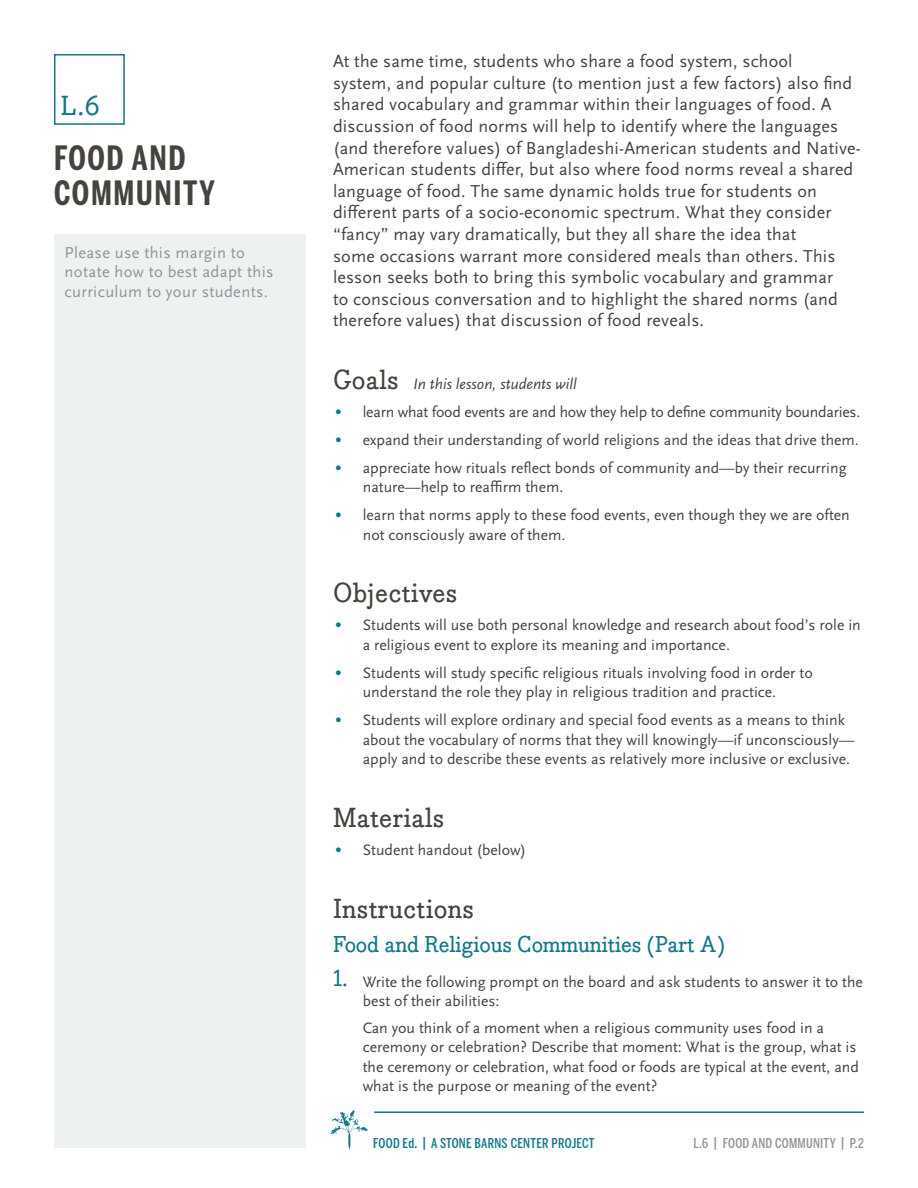
<style>
.page{position:relative;width:918px;height:1188px;background:#fff}
.page>*{position:absolute;margin:0;border:0;box-sizing:border-box;transform-origin:0 0}
.t1{font:700 33.3px/34.5px "Benton Sans Comp";letter-spacing:.05em;color:#46433e}
.t2{font:500 27px "Bodoni Egyptian Pro";letter-spacing:.01em;color:#46433e}
.t3{font:500 27px "Bodoni Egyptian Pro";color:#127888}
.t4{font:500 22.5px "Bodoni Egyptian Pro";letter-spacing:-.01em;color:#127888}
.t5{font:18px/21.6px "Scala Sans Pro";letter-spacing:.01em;color:#46433e}
.t6{font:16.5px/19.8px "Scala Sans Pro";letter-spacing:.02em;color:#939598}
.t7{font:15.75px/19.5px "Scala Sans Pro";color:#46433e}
.t8{font:italic 15.75px "Scala Sans Pro";color:#46433e}
.t9{font:500 13.5px "Benton Sans Comp";letter-spacing:.02em;color:#127888}
.t10{font:500 13.5px "Benton Sans Comp";letter-spacing:.02em;color:#939598}
.s1{font-family:"Bodoni Egyptian Pro";font-weight:500;font-style:normal;font-size:27px}
.s2{font-family:"Bodoni Egyptian Pro";font-weight:500;font-size:19.5px;color:#127888}
.s3{font-family:"Bodoni Egyptian Pro";font-weight:500;font-size:22.5px;color:#127888}
</style>
<div class="page">
<div style="left:54px;top:235px;width:252px;height:913px;background:#edf1f2"></div>
<div style="left:54px;top:54px;width:71px;height:71px;border:2px solid #127888"></div>
<svg style="left:330px;top:1110px;width:38px;height:41px"></svg>
<hr style="left:374px;top:1111px;width:490px;height:2px;background:#127888">
<h2 class="t3" style="left:61px;top:89px;width:40px">L.6</h2>
<h1 class="t1" style="left:54px;top:141px;width:162px">FOOD AND<br>COMMUNITY</h1>
<p class="t6" style="left:65px;top:242px;width:210px">Please use this margin to notate how to best adapt this curriculum to your students.</p>
<p class="t5" style="left:333px;top:51px;width:529px">At the same time, students who share a food system, school<br>system, and popular culture (to mention just a few factors) also find shared vocabulary and grammar within their languages of food. A discussion of food norms will help to identify where the languages (and therefore values) of Bangladeshi-American students and Native-American students differ, but also where food norms reveal a shared language of food. The same dynamic holds true for students on different parts of a socio-economic spectrum. What they consider “fancy” may vary dramatically, but they all share the idea that<br>some occasions warrant more considered meals than others. This lesson seeks both to bring this symbolic vocabulary and grammar<br>to conscious conversation and to highlight the shared norms (and therefore values) that discussion of food reveals.</p>
<p class="t8" style="left:333px;top:374px;width:245px"><span class="s1">Goals</span> In this lesson, students will</p>
<p class="t7" style="left:333px;top:402px;width:529px"><span class="s2">•</span> learn what food events are and how they help to define community boundaries.</p>
<p class="t7" style="left:333px;top:430px;width:527px"><span class="s2">•</span> expand their understanding of world religions and the ideas that drive them.</p>
<p class="t7" style="left:363px;top:458px;width:485px;text-indent:-30px"><span class="s2">•</span> appreciate how rituals reflect bonds of community and—by their recurring nature—help to reaffirm them.</p>
<p class="t7" style="left:363px;top:506px;width:489px;text-indent:-30px"><span class="s2">•</span> learn that norms apply to these food events, even though they we are often not consciously aware of them.</p>
<h2 class="t2" style="left:333px;top:577px;width:126px">Objectives</h2>
<p class="t7" style="left:363px;top:616px;width:500px;text-indent:-30px"><span class="s2">•</span> Students will use both personal knowledge and research about food’s role in a religious event to explore its meaning and importance.</p>
<p class="t7" style="left:333px;top:663px;width:481px;text-align:center"><span class="s2">•</span> Students will study specific religious rituals involving food in order to understand the role they play in religious tradition and practice.</p>
<p class="t7" style="left:363px;top:711px;width:493px;text-indent:-30px"><span class="s2">•</span> Students will explore ordinary and special food events as a means to think about the vocabulary of norms that they will knowingly—if unconsciously— apply and to describe these events as relatively more inclusive or exclusive.</p>
<h2 class="t2" style="left:333px;top:801px;width:113px">Materials</h2>
<p class="t7" style="left:333px;top:840px;width:195px"><span class="s2">•</span> Student handout (below)</p>
<h2 class="t2" style="left:333px;top:892px;width:143px">Instructions</h2>
<h3 class="t4" style="left:333px;top:930px;width:394px">Food and Religious Communities (Part A)</h3>
<p class="t7" style="left:363px;top:972px;width:502px;text-indent:-30px"><span class="s3">1.</span> Write the following prompt on the board and ask students to answer it to the best of their abilities:</p>
<p class="t7" style="left:363px;top:1018px;width:498px">Can you think of a moment when a religious community uses food in a ceremony or celebration? Describe that moment: What is the group, what is the ceremony or celebration, what food or foods are typical at the event, and what is the purpose or meaning of the event?</p>
<p class="t9" style="left:373px;top:1135px;width:223px">FOOD Ed. | A STONE BARNS CENTER PROJECT</p>
<p class="t10" style="left:694px;top:1135px;width:172px">L.6 | FOOD AND COMMUNITY | P.2</p>
</div>
